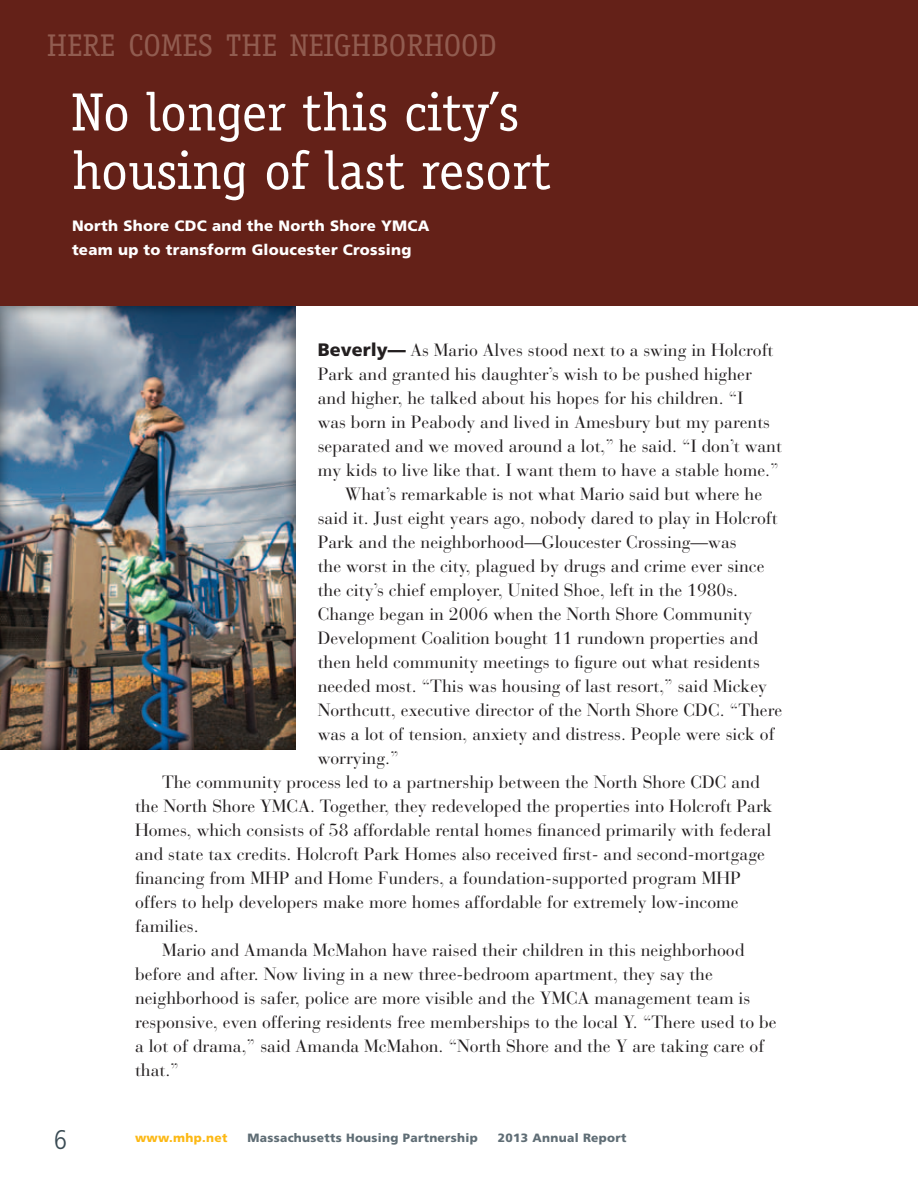
<style>
.page{position:relative;width:918px;height:1188px;background:#fff}
.page>*{position:absolute;margin:0;border:0;box-sizing:border-box;transform-origin:0 0}
.t1{font:54px/58.5px "Officina Serif";color:#fff}
.t2{font:31.5px "Officina Serif";color:#915c50}
.t3{font:300 condensed 27px "Frutiger";color:#3a4b54}
.project-_text{font:17.7px/24px "Bauer Bodoni";color:#231f20}
.t4{font:900 15px/24px "Frutiger";letter-spacing:.02em;color:#fff}
.t5{font:900 12px "Frutiger";letter-spacing:.025em;color:#5f6d75}
.t6{font:900 12px "Frutiger";letter-spacing:.025em;color:#fcb814}
.s1{font-family:"Frutiger";font-weight:900;font-size:18px}
</style>
<div class="page">
<img style="left:0;top:306px;width:295px;height:444px">
<div style="left:0;top:0;width:918px;height:306px;background:#642118"></div>
<p class="t2" style="left:47px;top:27px;width:452px">HERE COMES THE NEIGHBORHOOD</p>
<p class="t1" style="left:72px;top:83px;width:481px">No longer this city’s housing of last resort</p>
<p class="t4" style="left:72px;top:214px;width:359px">North Shore CDC and the North Shore YMCA team up to transform Gloucester Crossing</p>
<p class="t3" style="left:54px;top:1124px;width:14px">6</p>
<p class="project-_text" style="left:318px;top:338px;width:466px"><span class="s1">Beverly—</span> As Mario Alves stood next to a swing in Holcroft Park and granted his daughter’s wish to be pushed higher and higher, he talked about his hopes for his children. “I<br>was born in Peabody and lived in Amesbury but my parents separated and we moved around a lot,” he said. “I don’t want my kids to live like that. I want them to have a stable home.”</p>
<p class="project-_text" style="left:318px;top:482px;width:466px;text-indent:27px">What’s remarkable is not what Mario said but where he said it. Just eight years ago, nobody dared to play in Holcroft Park and the neighborhood—Gloucester Crossing—was<br>the worst in the city, plagued by drugs and crime ever since the city’s chief employer, United Shoe, left in the 1980s.<br>Change began in 2006 when the North Shore Community Development Coalition bought 11 rundown properties and then held community meetings to figure out what residents needed most. “This was housing of last resort,” said Mickey Northcutt, executive director of the North Shore CDC. “There was a lot of tension, anxiety and distress. People were sick of worrying.”</p>
<p class="project-_text" style="left:135px;top:770px;width:639px;text-indent:27px">The community process led to a partnership between the North Shore CDC and the North Shore YMCA. Together, they redeveloped the properties into Holcroft Park Homes, which consists of 58 affordable rental homes financed primarily with federal and state tax credits. Holcroft Park Homes also received first- and second-mortgage financing from MHP and Home Funders, a foundation-supported program MHP offers to help developers make more homes affordable for extremely low-income families.</p>
<p class="project-_text" style="left:135px;top:938px;width:643px;text-indent:27px">Mario and Amanda McMahon have raised their children in this neighborhood before and after. Now living in a new three-bedroom apartment, they say the neighborhood is safer, police are more visible and the YMCA management team is responsive, even offering residents free memberships to the local Y. “There used to be a lot of drama,” said Amanda McMahon. “North Shore and the Y are taking care of that.”</p>
<p class="t6" style="left:135px;top:1130px;width:94px">www.mhp.net</p>
<p class="t5" style="left:248px;top:1130px;width:232px">Massachusetts Housing Partnership</p>
<p class="t5" style="left:498px;top:1130px;width:130px">2013 Annual Report</p>
</div>
